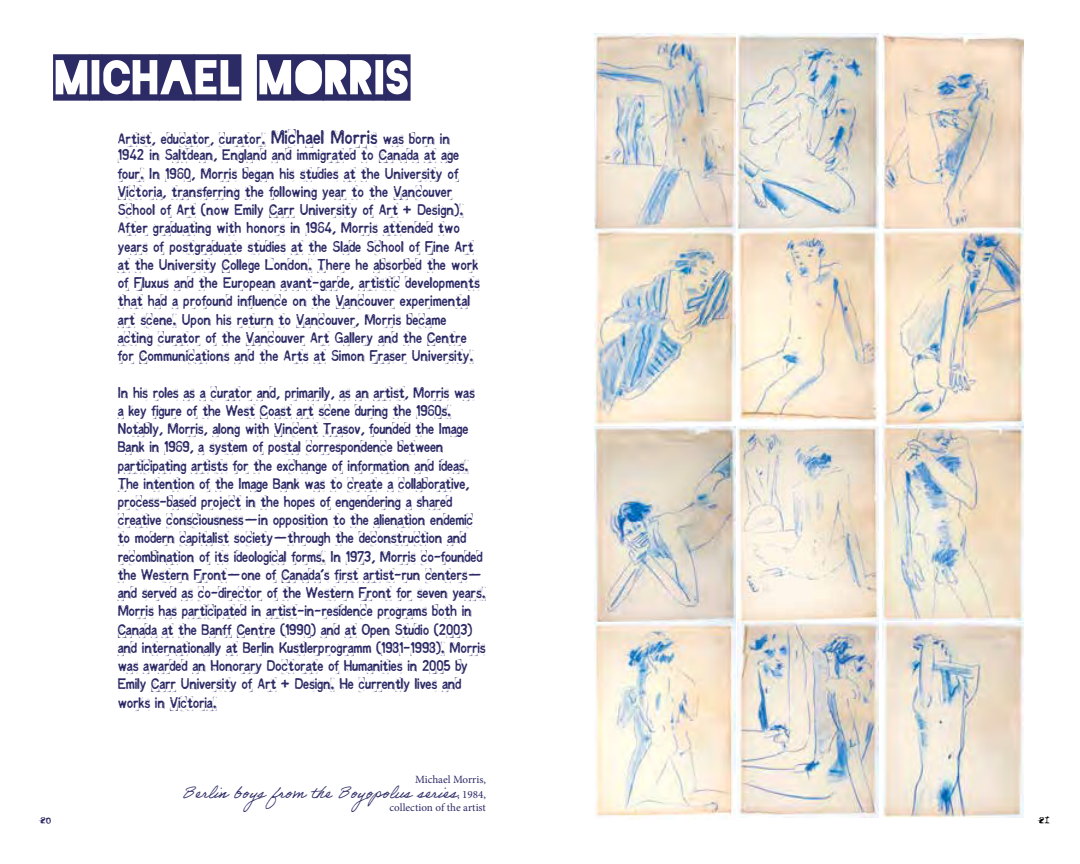
<style>
.page{position:relative;width:1080px;height:864px;background:#fff}
.page>*{position:absolute;margin:0;border:0;box-sizing:border-box;transform-origin:0 0}
.t1{font:55.35px "Blackout 2 AM";color:#2d2b66}
.t2{font:16.65px "Adobe Handwriting Ernie";color:#2d2b66}
.t3{font:15.15px/18.3px "Kingthings Printingkit";letter-spacing:-.01em;color:#2d2b66}
.t4{font:13.95px "Rochester";color:#2d2b66}
.t5{font:13.95px "Rochester";color:#000}
.t6{font:11.1px "Minion Pro";color:#2d2b66}
.s1{font-size:19.35px}
.s2{font-family:"Minion Pro";font-size:11.1px}
</style>
<div class="page">
<img style="left:594px;top:33px;width:141px;height:391px">
<img style="left:594px;top:427px;width:141px;height:392px">
<img style="left:737px;top:33px;width:141px;height:388px">
<img style="left:737px;top:427px;width:141px;height:390px">
<img style="left:882px;top:33px;width:141px;height:392px">
<img style="left:882px;top:427px;width:141px;height:193px">
<img style="left:882px;top:623px;width:141px;height:194px">
<h1 class="t1" style="left:54px;top:49px;width:358px">MICHAEL MORRIS</h1>
<p class="t3" style="left:118px;top:130px;width:343px;line-height:16.6px">Artist, educator, curator. <span class="s1">Michael Morris</span> was born in<br>1942 in Saltdean, England and immigrated to Canada at age</p>
<p class="t3" style="left:118px;top:164px;width:364px">four. In 1960, Morris began his studies at the University of Victoria, transferring the following year to the Vancouver School of Art (now Emily Carr University of Art + Design).<br>After graduating with honors in 1964, Morris attended two years of postgraduate studies at the Slade School of Fine Art at the University College London. There he absorbed the work of Fluxus and the European avant-garde, artistic developments that had a profound influence on the Vancouver experimental art scene. Upon his return to Vancouver, Morris became acting curator of the Vancouver Art Gallery and the Centre for Communications and the Arts at Simon Fraser University.</p>
<p class="t3" style="left:118px;top:383px;width:370px">In his roles as a curator and, primarily, as an artist, Morris was<br>a key figure of the West Coast art scene during the 1960s.<br>Notably, Morris, along with Vincent Trasov, founded the Image Bank in 1969, a system of postal correspondence between participating artists for the exchange of information and ideas.<br>The intention of the Image Bank was to create a collaborative, process-based project in the hopes of engendering a shared creative consciousness-in opposition to the alienation endemic to modern capitalist society-through the deconstruction and recombination of its ideological forms. In 1973, Morris co-founded the Western Front-one of Canada’s first artist-run centers&shy;and served as co-director of the Western Front for seven years.<br>Morris has participated in artist-in-residence programs both in Canada at the Banff Centre (1990) and at Open Studio (2003) and internationally at Berlin Kustlerprogramm (1981-1998). Morris was awarded an Honorary Doctorate of Humanities in 2005 by Emily Carr University of Art + Design. He currently lives and works in Victoria.</p>
<p class="t6" style="left:415px;top:772px;width:72px">Michael Morris,</p>
<p class="t2" style="left:182px;top:782px;width:305px">Berlin boys from the Boyopolus series<span class="s2">, 1984,</span></p>
<p class="t6" style="left:390px;top:800px;width:98px">collection of the artist</p>
<p class="t4" style="left:40px;top:810px;width:13px">20</p>
<p class="t5" style="left:1039px;top:810px;width:13px">21</p>
</div>
